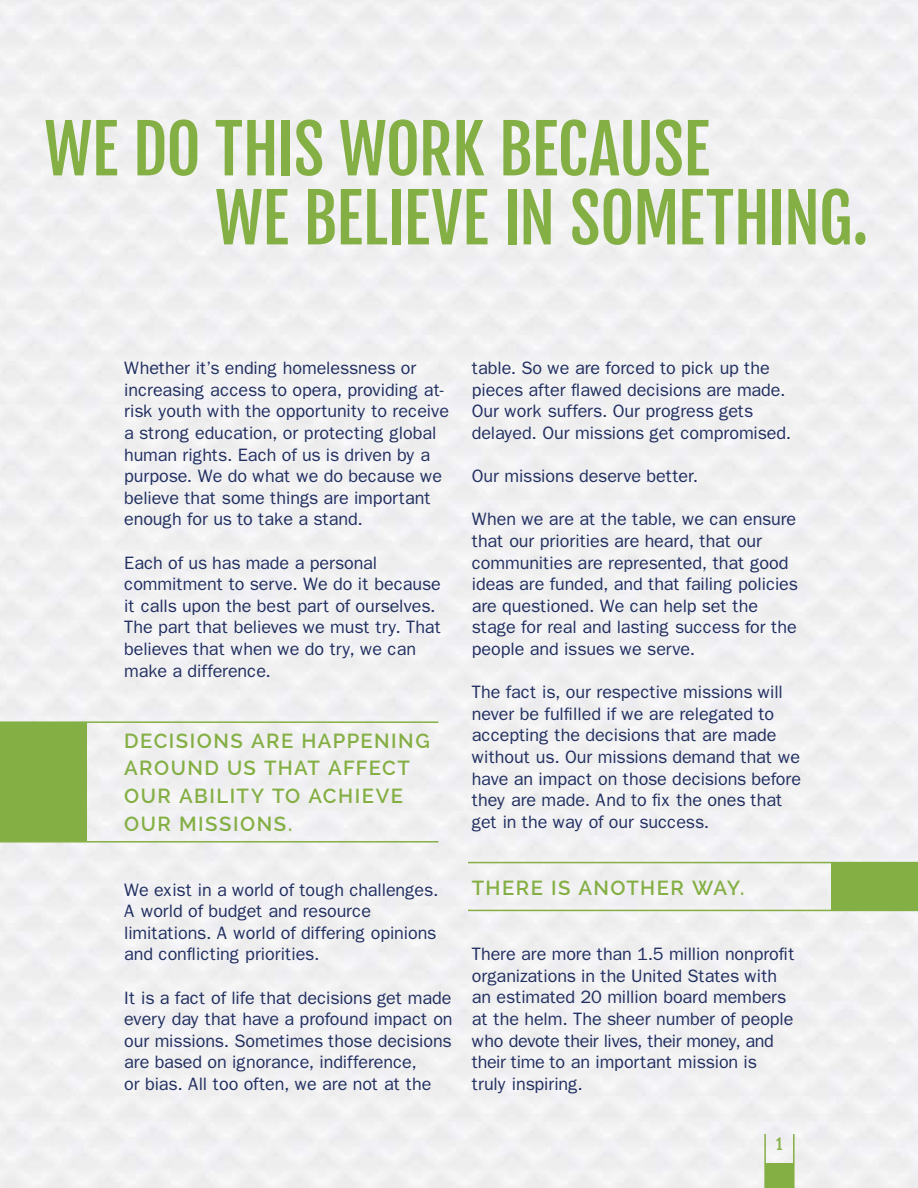
<style>
.page{position:relative;width:918px;height:1188px;background:#f1f1f1}
.page>*{position:absolute;margin:0;border:0;box-sizing:border-box;transform-origin:0 0}
.t1{font:66.45px/69px "Fjalla One";letter-spacing:-.015em;color:#84af44}
.t2{font:600 20.25px/27.8px "Raleway";letter-spacing:.07em;color:#84af44}
.t3{font:18px/21.6px "Franklin Gothic";letter-spacing:-.01em;color:#212f61}
.t4{font:15px "Fjalla One";color:#84af44}
</style>
<div class="page">
<hr style="left:0;top:721px;width:438px;height:2px;background:#84af44">
<hr style="left:468px;top:910px;width:450px;height:1px;background:#84af44">
<hr style="left:0;top:841px;width:438px;height:2px;background:#84af44">
<hr style="left:468px;top:862px;width:450px;height:1px;background:#84af44">
<div style="left:0;top:722px;width:86px;height:119px;background:#84af44"></div>
<div style="left:832px;top:863px;width:86px;height:47px;background:#84af44"></div>
<hr style="left:764px;top:1134px;width:2px;height:54px;background:#84af44">
<hr style="left:793px;top:1134px;width:2px;height:54px;background:#84af44">
<div style="left:765px;top:1163px;width:29px;height:25px;background:#84af44"></div>
<h1 class="t1" style="left:215px;top:115px;width:655px;text-indent:-171px">WE DO THIS WORK BECAUSE<br>WE BELIEVE IN SOMETHING.</h1>
<p class="t3" style="left:124px;top:357px;width:326px">Whether it’s ending homelessness or increasing access to opera, providing at&shy;risk youth with the opportunity to receive a strong education, or protecting global human rights. Each of us is driven by a purpose. We do what we do because we believe that some things are important enough for us to take a stand.</p>
<p class="t3" style="left:124px;top:552px;width:319px">Each of us has made a personal commitment to serve. We do it because it calls upon the best part of ourselves.<br>The part that believes we must try. That believes that when we do try, we can make a difference.</p>
<p class="t2" style="left:124px;top:727px;width:307px">DECISIONS ARE HAPPENING<br>AROUND US THAT AFFECT<br>OUR ABILITY TO ACHIEVE<br>OUR MISSIONS.</p>
<p class="t3" style="left:124px;top:879px;width:316px">We exist in a world of tough challenges.<br>A world of budget and resource limitations. A world of differing opinions and conflicting priorities.</p>
<p class="t3" style="left:124px;top:987px;width:330px">It is a fact of life that decisions get made every day that have a profound impact on our missions. Sometimes those decisions are based on ignorance, indifference,<br>or bias. All too often, we are not at the</p>
<p class="t3" style="left:472px;top:357px;width:321px">table. So we are forced to pick up the pieces after flawed decisions are made.<br>Our work suffers. Our progress gets delayed. Our missions get compromised.</p>
<p class="t3" style="left:472px;top:465px;width:228px">Our missions deserve better.</p>
<p class="t3" style="left:472px;top:509px;width:328px">When we are at the table, we can ensure that our priorities are heard, that our communities are represented, that good ideas are funded, and that failing policies are questioned. We can help set the stage for real and lasting success for the people and issues we serve.</p>
<p class="t3" style="left:472px;top:681px;width:331px">The fact is, our respective missions will never be fulfilled if we are relegated to accepting the decisions that are made without us. Our missions demand that we have an impact on those decisions before they are made. And to fix the ones that get in the way of our success.</p>
<p class="t2" style="left:472px;top:874px;width:274px">THERE IS ANOTHER WAY.</p>
<p class="t3" style="left:472px;top:943px;width:325px">There are more than 1.5 million nonprofit organizations in the United States with an estimated 20 million board members at the helm. The sheer number of people who devote their lives, their money, and their time to an important mission is truly inspiring.</p>
<p class="t4" style="left:776px;top:1135px;width:8px">1</p>
</div>
